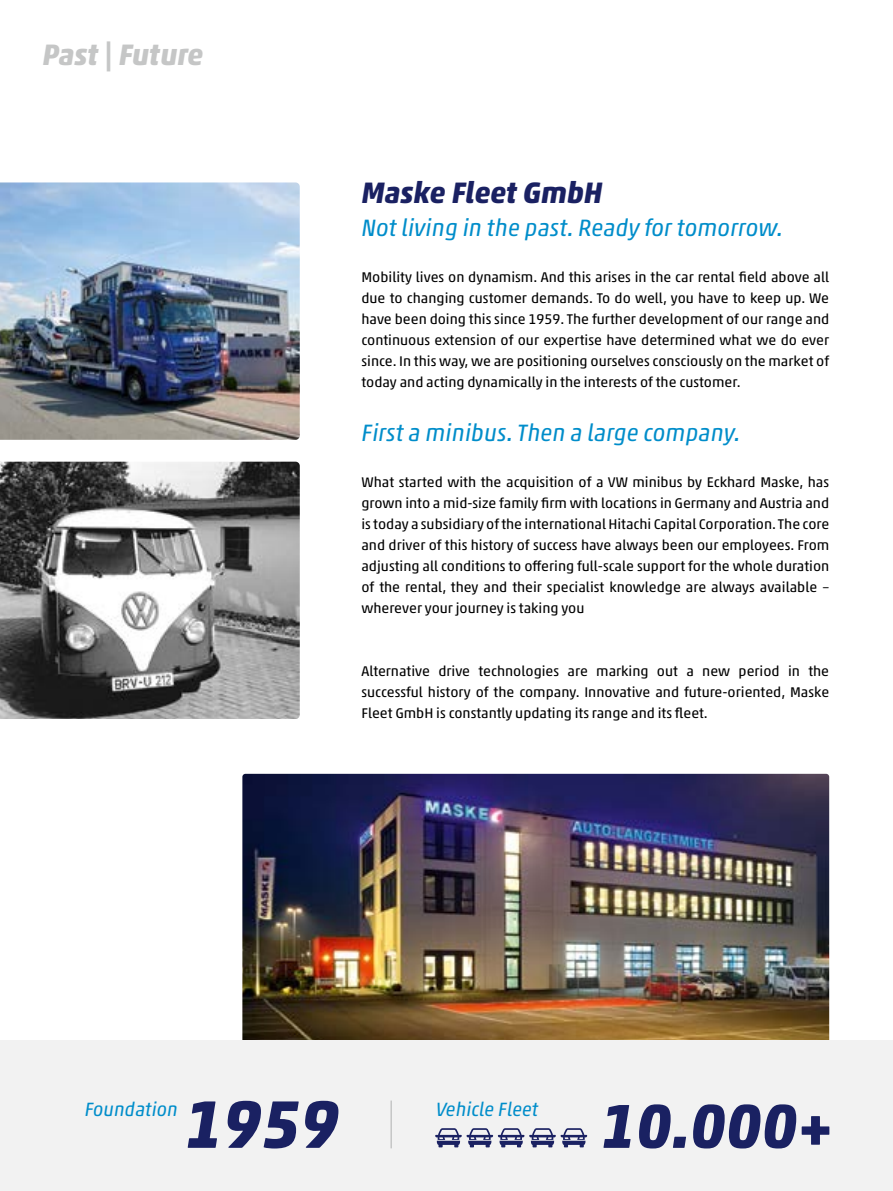
<style>
.page{position:relative;width:893px;height:1191px;background:#fff}
.page>*{position:absolute;margin:0;border:0;box-sizing:border-box;transform-origin:0 0}
.t1{font:italic 700 63px "Akko Pro";color:#1a2162}
.t2{font:italic 700 30px "Akko Pro";color:#1a2162}
.t3{font:italic 700 30px "Akko Pro";color:#c5c6c6}
.t4{font:italic 24px "Akko Pro";color:#008dca}
.t5{font:italic 19.5px "Akko Pro";color:#008dca}
.t6{font:14.25px/21px "Akko Pro";color:#000;text-align:justify}
</style>
<div class="page">
<img style="left:242px;top:774px;width:587px;height:266px">
<div style="left:0;top:1040px;width:893px;height:151px;background:#f2f2f2"></div>
<svg style="left:188px;top:1101px;width:29px;height:46px"></svg>
<svg style="left:228px;top:1100px;width:71px;height:48px"></svg>
<svg style="left:305px;top:1100px;width:33px;height:47px"></svg>
<hr style="left:390px;top:1100px;width:2px;height:48px;background:#c5c6c6">
<svg style="left:435px;top:1128px;width:152px;height:19px"></svg>
<img style="left:0;top:182px;width:300px;height:258px">
<img style="left:0;top:461px;width:300px;height:258px">
<h2 class="t3" style="left:43px;top:36px;width:162px">Past | Future</h2>
<h2 class="t2" style="left:361px;top:174px;width:243px">Maske Fleet GmbH</h2>
<h3 class="t4" style="left:361px;top:213px;width:423px">Not living in the past. Ready for tomorrow.</h3>
<p class="t6" style="left:361px;top:266px;width:469px">Mobility lives on dynamism. And this arises in the car rental field above all due to changing customer demands. To do well, you have to keep up. We have been doing this since 1959. The further development of our range and continuous extension of our expertise have determined what we do ever since. In this way, we are positioning ourselves consciously on the market of today and acting dynamically in the interests of the customer.</p>
<h3 class="t4" style="left:361px;top:418px;width:381px">First a minibus. Then a large company.</h3>
<p class="t6" style="left:361px;top:472px;width:469px">What started with the acquisition of a VW minibus by Eckhard Maske, has grown into a mid-size family firm with locations in Germany and Austria and is today a subsidiary of the international Hitachi Capital Corporation. The core and driver of this history of success have always been our employees. From adjusting all conditions to offering full-scale support for the whole duration of the rental, they and their specialist knowledge are always available – wherever your journey is taking you</p>
<p class="t6" style="left:361px;top:661px;width:469px">Alternative drive technologies are marking out a new period in the successful history of the company. Innovative and future-oriented, Maske Fleet GmbH is constantly updating its range and its fleet.</p>
<h3 class="t5" style="left:85px;top:1097px;width:95px">Foundation</h3>
<h3 class="t5" style="left:436px;top:1097px;width:104px">Vehicle Fleet</h3>
<h1 class="t1" style="left:600px;top:1087px;width:234px">10.000+</h1>
</div>
